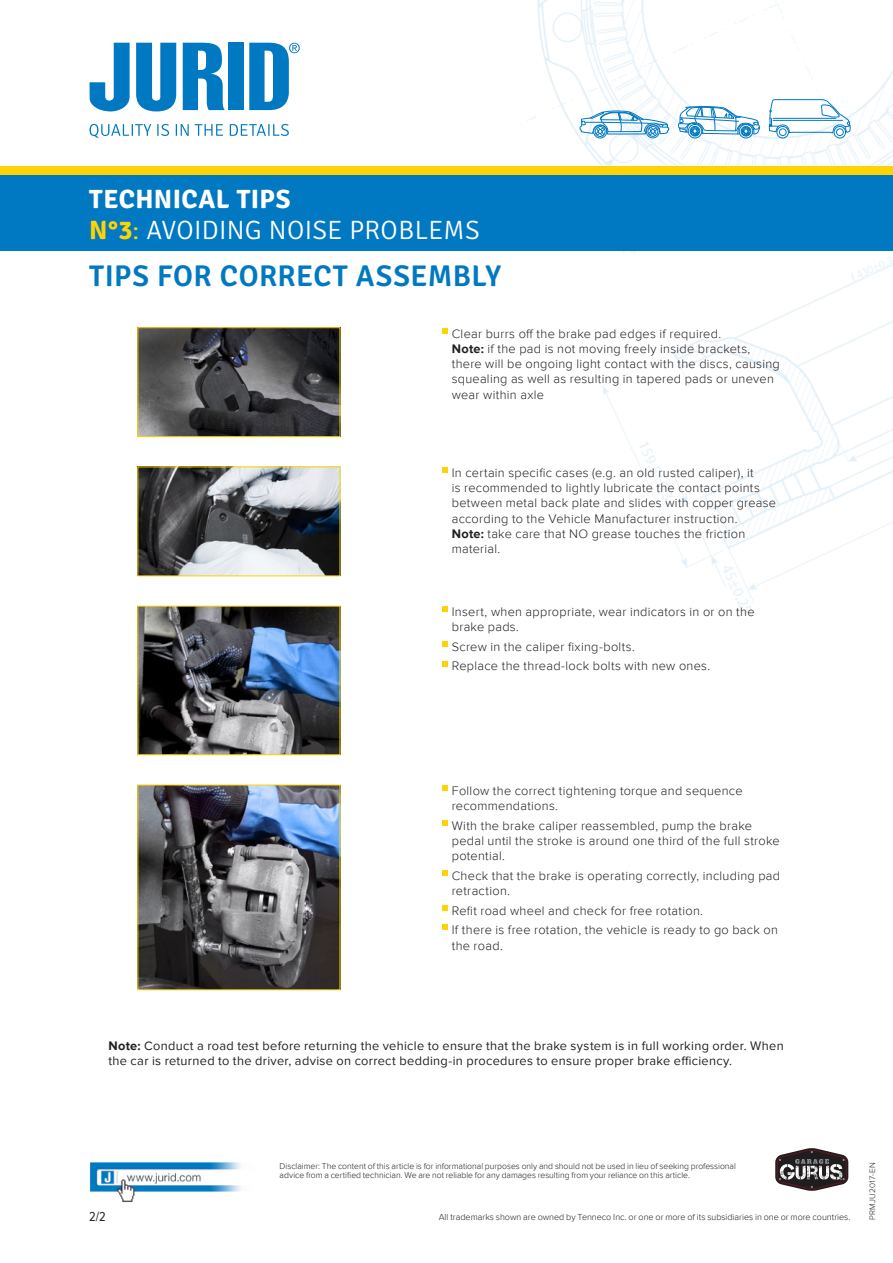
<style>
.page{position:relative;width:893px;height:1263px;background:#fff}
.page>*{position:absolute;margin:0;border:0;box-sizing:border-box;transform-origin:0 0}
.t1{font:600 30px "Signika";letter-spacing:.015em;color:#0079c2}
.t2{font:300 26.55px/31.8px "Signika";letter-spacing:.015em;color:#fff}
.t3{font:13.5px "Proxima Nova Cond";color:#231f20}
.t4{font:300 12.75px/15.3px "Proxima Nova";letter-spacing:.025em;color:#231f20}
.t5{font:12.75px/15.3px "Proxima Nova";letter-spacing:.025em;color:#231f20}
.t6{font:300 9px "Proxima Nova";color:#231f20}
.t7{font:300 8.7px/9.8px "Proxima Nova";color:#231f20}
.CTL_text{font:300 8.25px "Proxima Nova";letter-spacing:.035em;color:#231f20}
.s1{font-weight:700}
.s2{font-weight:700;color:#fed304}
.s3{color:#fed304}
</style>
<div class="page">
<img style="left:527px;top:0;width:366px;height:614px">
<svg style="left:442px;top:328px;width:6px;height:6px"></svg>
<svg style="left:442px;top:467px;width:6px;height:6px"></svg>
<svg style="left:442px;top:606px;width:6px;height:6px"></svg>
<svg style="left:442px;top:641px;width:6px;height:6px"></svg>
<svg style="left:442px;top:661px;width:6px;height:5px"></svg>
<svg style="left:442px;top:785px;width:6px;height:6px"></svg>
<svg style="left:442px;top:820px;width:6px;height:6px"></svg>
<svg style="left:442px;top:870px;width:6px;height:6px"></svg>
<svg style="left:442px;top:905px;width:6px;height:6px"></svg>
<svg style="left:442px;top:924px;width:6px;height:6px"></svg>
<img style="left:89px;top:1162px;width:152px;height:41px">
<svg style="left:775px;top:1148px;width:73px;height:43px"></svg>
<div style="left:0;top:166px;width:893px;height:10px;background:#fed304"></div>
<svg style="left:769px;top:99px;width:81px;height:39px"></svg>
<svg style="left:580px;top:105px;width:89px;height:33px"></svg>
<svg style="left:678px;top:106px;width:82px;height:32px"></svg>
<div style="left:690px;top:126px;width:10px;height:10px;border:1px solid #0079c2;border-radius:50%"></div>
<img style="left:140px;top:787px;width:198px;height:201px">
<img style="left:140px;top:608px;width:198px;height:145px">
<div style="left:138px;top:606px;width:202px;height:149px;border:1px solid #fed304"></div>
<img style="left:140px;top:329px;width:198px;height:106px">
<div style="left:138px;top:327px;width:202px;height:110px;border:1px solid #fed304"></div>
<img style="left:140px;top:469px;width:198px;height:105px">
<div style="left:0;top:176px;width:893px;height:75px;background:#0079c2"></div>
<svg style="left:90px;top:43px;width:40px;height:69px"></svg>
<svg style="left:136px;top:43px;width:40px;height:68px"></svg>
<svg style="left:183px;top:43px;width:42px;height:67px"></svg>
<div style="left:228px;top:43px;width:16px;height:67px;background:#0079c2"></div>
<svg style="left:249px;top:43px;width:51px;height:67px"></svg>
<svg style="left:90px;top:124px;width:61px;height:14px"></svg>
<svg style="left:157px;top:124px;width:12px;height:12px"></svg>
<svg style="left:176px;top:124px;width:13px;height:12px"></svg>
<svg style="left:195px;top:124px;width:28px;height:12px"></svg>
<svg style="left:230px;top:124px;width:59px;height:12px"></svg>
<h2 class="t2" style="left:89px;top:183px;width:392px"><span class="s1">TECHNICAL TIPS<br></span><span class="s2">N°3</span><span class="s3">:</span> AVOIDING NOISE PROBLEMS</h2>
<h1 class="t1" style="left:89px;top:258px;width:414px">TIPS FOR CORRECT ASSEMBLY</h1>
<p class="t4" style="left:452px;top:326px;width:330px">Clear burrs off the brake pad edges if required.<br><span class="s1">Note:</span> if the pad is not moving freely inside brackets, there will be ongoing light contact with the discs, causing squealing as well as resulting in tapered pads or uneven wear within axle</p>
<p class="t4" style="left:452px;top:465px;width:326px">In certain specific cases (e.g. an old rusted caliper), it<br>is recommended to lightly lubricate the contact points between metal back plate and slides with copper grease according to the Vehicle Manufacturer instruction.<br><span class="s1">Note:</span> take care that NO grease touches the friction material.</p>
<p class="t4" style="left:452px;top:604px;width:304px">Insert, when appropriate, wear indicators in or on the brake pads.</p>
<p class="t4" style="left:452px;top:639px;width:185px">Screw in the caliper fixing-bolts.</p>
<p class="t4" style="left:452px;top:659px;width:260px">Replace the thread-lock bolts with new ones.</p>
<p class="t4" style="left:452px;top:783px;width:292px">Follow the correct tightening torque and sequence recommendations.</p>
<p class="t4" style="left:452px;top:818px;width:329px">With the brake caliper reassembled, pump the brake pedal until the stroke is around one third of the full stroke potential.</p>
<p class="t4" style="left:452px;top:868px;width:330px">Check that the brake is operating correctly, including pad retraction.</p>
<p class="t4" style="left:452px;top:903px;width:253px">Refit road wheel and check for free rotation.</p>
<p class="t4" style="left:452px;top:922px;width:328px">If there is free rotation, the vehicle is ready to go back on the road.</p>
<p class="t5" style="left:108px;top:1038px;width:677px"><span class="s1">Note:</span> Conduct a road test before returning the vehicle to ensure that the brake system is in full working order. When the car is returned to the driver, advise on correct bedding-in procedures to ensure proper brake efficiency.</p>
<p class="t3" style="left:89px;top:1206px;width:18px">2/2</p>
<p class="t7" style="left:280px;top:1161px;width:458px">Disclaimer: The content of this article is for informational purposes only and should not be used in lieu of seeking professional advice from a certified technician. We are not reliable for any damages resulting from your reliance on this article.</p>
<p class="t6" style="left:439px;top:1212px;width:413px">All trademarks shown are owned by Tenneco Inc. or one or more of its subsidiaries in one or more countries.</p>
<p class="CTL_text" style="left:868px;top:1220px;width:60px;rotate:-90deg">PRMJU2017-EN</p>
</div>
